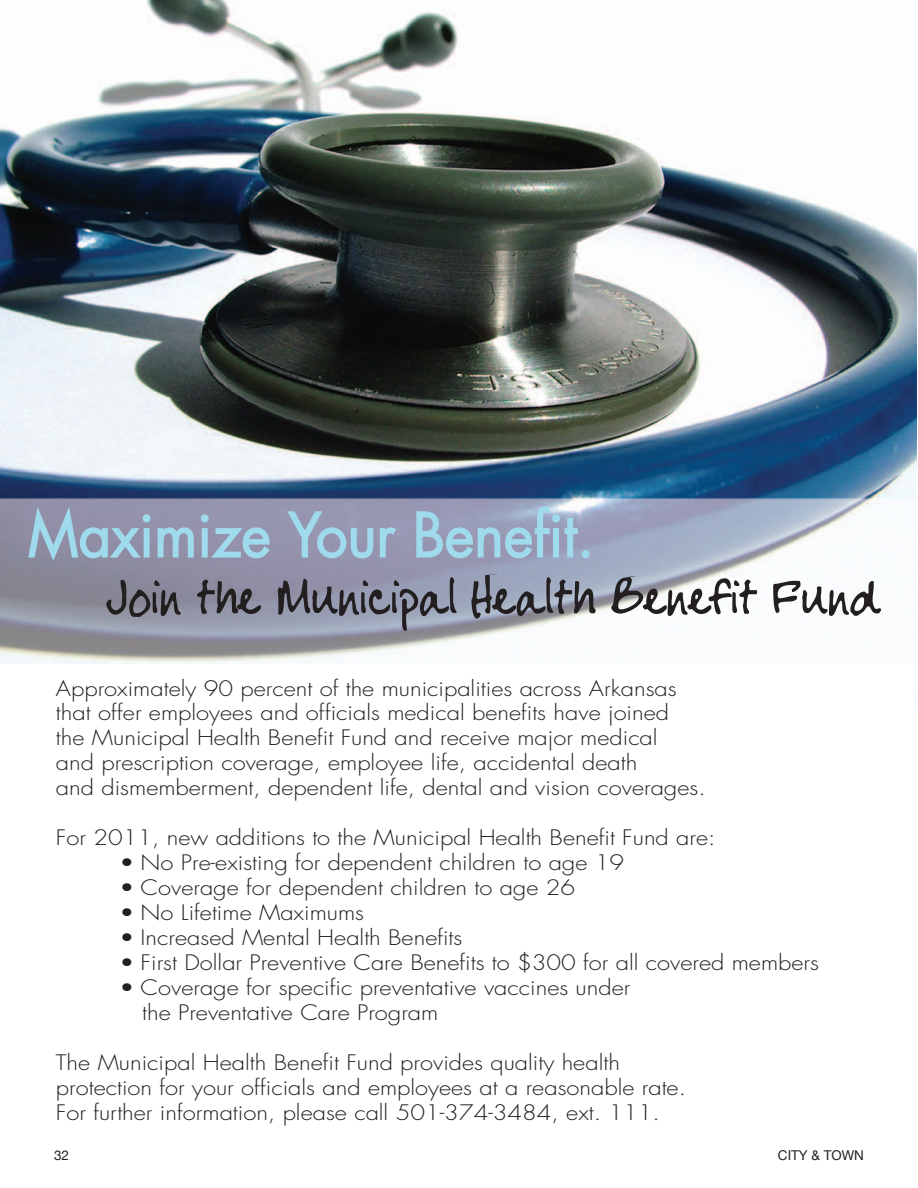
<style>
.page{position:relative;width:918px;height:1188px;background:#fff}
.page>*{position:absolute;margin:0;border:0;box-sizing:border-box;transform-origin:0 0}
.t1{font:59.4px "Futura";color:#9fdbec;scale:.95 1}
.t2{font:300 20.85px/24.9px "Futura";color:#231f20;scale:1.14 1}
.t3{font:13.5px "Helvetica Neue";color:#231f20}
.s1{font-weight:800}
</style>
<div class="page">
<img style="left:0;top:0;width:917px;height:498px">
<svg style="left:0;top:498px;width:917px;height:208px"></svg>
<svg style="left:27px;top:504px;width:124px;height:58px;background:#929ab0"></svg>
<svg style="left:157px;top:514px;width:114px;height:45px;background:#959fb7"></svg>
<svg style="left:286px;top:511px;width:111px;height:48px;background:#979fb8"></svg>
<svg style="left:416px;top:506px;width:163px;height:53px;background:#9ca9c2"></svg>
<div style="left:582px;top:550px;width:8px;height:8px;border:1px solid #9fdbec;border-radius:50%"></div>
<svg style="left:106px;top:580px;width:75px;height:37px;background:#6b6a76"></svg>
<svg style="left:197px;top:580px;width:64px;height:34px;background:#696775"></svg>
<svg style="left:278px;top:577px;width:179px;height:54px;background:#7f8293"></svg>
<svg style="left:472px;top:574px;width:124px;height:45px;background:#7f8491"></svg>
<svg style="left:611px;top:576px;width:146px;height:40px"></svg>
<svg style="left:773px;top:581px;width:108px;height:35px"></svg>
<div style="left:0;top:664px;width:914px;height:63px;background:#fff"></div>
<h1 class="t1" style="left:28px;top:494px;width:598px">Maximize Your Benefit.</h1>
<p class="t2" style="left:56px;top:676px;width:571px">Approximately 90 percent of the municipalities across Arkansas that offer employees and officials medical benefits have joined<br>the Municipal Health Benefit Fund and receive major medical<br>and prescription coverage, employee life, accidental death<br>and dismemberment, dependent life, dental and vision coverages.</p>
<p class="t2" style="left:56px;top:825px;width:580px">For 2011, new additions to the Municipal Health Benefit Fund are:</p>
<p class="t2" style="left:120px;top:850px;width:444px"><span class="s1">•</span> No Pre-existing for dependent children to age 19</p>
<p class="t2" style="left:120px;top:875px;width:401px"><span class="s1">•</span> Coverage for dependent children to age 26</p>
<p class="t2" style="left:120px;top:900px;width:216px"><span class="s1">•</span> No Lifetime Maximums</p>
<p class="t2" style="left:120px;top:925px;width:302px"><span class="s1">•</span> Increased Mental Health Benefits</p>
<p class="t2" style="left:120px;top:950px;width:615px"><span class="s1">•</span> First Dollar Preventive Care Benefits to $300 for all covered members</p>
<p class="t2" style="left:142px;top:975px;width:430px;text-indent:-22px"><span class="s1">•</span> Coverage for specific preventative vaccines under the Preventative Care Program</p>
<p class="t2" style="left:56px;top:1050px;width:554px">The Municipal Health Benefit Fund provides quality health protection for your officials and employees at a reasonable rate.<br>For further information, please call 501-374-3484, ext. 111.</p>
<p class="t3" style="left:54px;top:1148px;width:17px">32</p>
<p class="t3" style="left:778px;top:1148px;width:88px">CITY &amp; TOWN</p>
</div>
